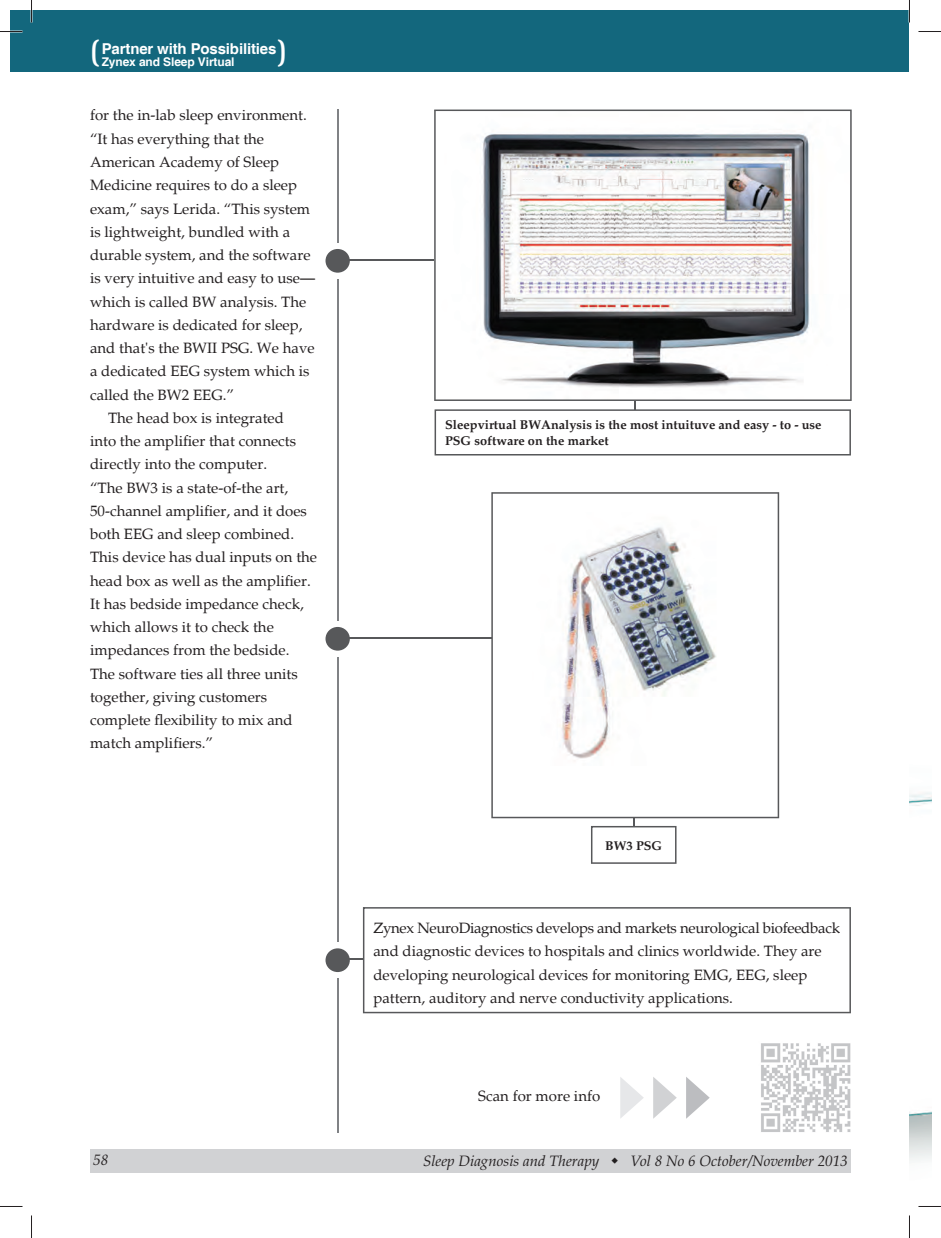
<style>
.page{position:relative;width:941px;height:1238px;background:#fff}
.page>*{position:absolute;margin:0;border:0;box-sizing:border-box;transform-origin:0 0}
.t1{font:700 30px "Rotis Semi Sans";color:#fff}
.t2{font:15px/23.2px "Palatino";color:#231f20}
.t3{font:italic 15px "Palatino";color:#231f20}
.t4{font:700 15px "Helvetica";letter-spacing:-.01em;color:#fff}
.t5{font:700 12.75px/15.8px "Palatino";color:#231f20}
.t6{font:700 12px "Helvetica";letter-spacing:-.01em;color:#fff}
</style>
<div class="page">
<div style="left:90px;top:1149px;width:760px;height:23px;background:#d1d2d4"></div>
<div style="left:10px;top:10px;width:899px;height:61px;background:#13677d"></div>
<hr style="left:337px;top:110px;width:1px;height:1022px;background:#808285">
<svg style="left:686px;top:1077px;width:23px;height:41px"></svg>
<svg style="left:653px;top:1077px;width:23px;height:41px"></svg>
<svg style="left:620px;top:1077px;width:24px;height:41px"></svg>
<div style="left:320px;top:243px;width:34px;height:35px;background:#fff"></div>
<div style="left:325px;top:249px;width:25px;height:24px;background:#57585a;border-radius:50%"></div>
<hr style="left:349px;top:259px;width:85px;height:2px;background:#57585a">
<div style="left:320px;top:621px;width:34px;height:35px;background:#fff"></div>
<div style="left:325px;top:627px;width:25px;height:23px;background:#57585a;border-radius:50%"></div>
<hr style="left:349px;top:637px;width:143px;height:2px;background:#57585a">
<div style="left:320px;top:942px;width:34px;height:35px;background:#fff"></div>
<div style="left:325px;top:948px;width:25px;height:24px;background:#57585a;border-radius:50%"></div>
<svg style="left:350px;top:958px;width:13px;height:2px"></svg>
<svg style="left:363px;top:907px;width:487px;height:106px"></svg>
<svg style="left:434px;top:401px;width:416px;height:54px"></svg>
<svg style="left:591px;top:818px;width:85px;height:45px"></svg>
<svg style="left:434px;top:110px;width:417px;height:291px"></svg>
<svg style="left:491px;top:492px;width:288px;height:326px"></svg>
<img style="left:909px;top:22px;width:22px;height:1139px">
<img style="left:761px;top:1043px;width:89px;height:89px">
<hr style="left:908px;top:0;width:2px;height:22px;background:#fff">
<svg style="left:0;top:31px;width:22px;height:1px"></svg>
<svg style="left:918px;top:31px;width:22px;height:1px"></svg>
<svg style="left:0;top:1206px;width:22px;height:1px"></svg>
<svg style="left:918px;top:1206px;width:22px;height:1px"></svg>
<svg style="left:31px;top:0;width:1px;height:22px"></svg>
<svg style="left:31px;top:1215px;width:1px;height:23px"></svg>
<svg style="left:909px;top:0;width:1px;height:22px"></svg>
<svg style="left:909px;top:1215px;width:1px;height:23px"></svg>
<h1 class="t1" style="left:90px;top:41px;width:11px">(</h1>
<h1 class="t1" style="left:278px;top:41px;width:11px">)</h1>
<p class="t4" style="left:102px;top:40px;width:176px">Partner with Possibilities</p>
<p class="t6" style="left:102px;top:55px;width:134px">Zynex and Sleep Virtual</p>
<p class="t2" style="left:90px;top:104px;width:218px">for the in-lab sleep environment.</p>
<p class="t2" style="left:90px;top:127px;width:176px">“It has everything that the</p>
<p class="t2" style="left:90px;top:150px;width:191px">American Academy of Sleep</p>
<p class="t2" style="left:90px;top:174px;width:209px">Medicine requires to do a sleep</p>
<p class="t2" style="left:90px;top:197px;width:222px">exam,” says Lerida. “This system</p>
<p class="t2" style="left:90px;top:220px;width:202px">is lightweight, bundled with a</p>
<p class="t2" style="left:90px;top:243px;width:222px">durable system, and the software</p>
<p class="t2" style="left:90px;top:267px;width:226px">is very intuitive and easy to use—</p>
<p class="t2" style="left:90px;top:290px;width:218px">which is called BW analysis. The</p>
<p class="t2" style="left:90px;top:313px;width:214px">hardware is dedicated for sleep,</p>
<p class="t2" style="left:90px;top:336px;width:226px">and that's the BWII PSG. We have</p>
<p class="t2" style="left:90px;top:360px;width:221px">a dedicated EEG system which is</p>
<p class="t2" style="left:90px;top:383px;width:145px">called the BW2 EEG.”</p>
<p class="t2" style="left:108px;top:406px;width:177px">The head box is integrated</p>
<p class="t2" style="left:90px;top:429px;width:208px">into the amplifier that connects</p>
<p class="t2" style="left:90px;top:453px;width:179px">directly into the computer.</p>
<p class="t2" style="left:90px;top:476px;width:200px">“The BW3 is a state-of-the art,</p>
<p class="t2" style="left:90px;top:499px;width:218px">50-channel amplifier, and it does</p>
<p class="t2" style="left:90px;top:522px;width:205px">both EEG and sleep combined.</p>
<p class="t2" style="left:90px;top:546px;width:228px">This device has dual inputs on the</p>
<p class="t2" style="left:90px;top:569px;width:222px">head box as well as the amplifier.</p>
<p class="t2" style="left:90px;top:592px;width:215px">It has bedside impedance check,</p>
<p class="t2" style="left:90px;top:615px;width:185px">which allows it to check the</p>
<p class="t2" style="left:90px;top:639px;width:201px">impedances from the bedside.</p>
<p class="t2" style="left:90px;top:662px;width:209px">The software ties all three units</p>
<p class="t2" style="left:90px;top:685px;width:179px">together, giving customers</p>
<p class="t2" style="left:90px;top:708px;width:204px">complete flexibility to mix and</p>
<p class="t2" style="left:90px;top:732px;width:125px">match amplifiers.”</p>
<p class="t5" style="left:445px;top:418px;width:378px">Sleepvirtual BWAnalysis is the most intuituve and easy - to - use<br>PSG software on the market</p>
<p class="t5" style="left:605px;top:838px;width:59px">BW3 PSG</p>
<p class="t2" style="left:373px;top:916px;width:468px">Zynex NeuroDiagnostics develops and markets neurological biofeedback and diagnostic devices to hospitals and clinics worldwide. They are developing neurological devices for monitoring EMG, EEG, sleep pattern, auditory and nerve conductivity applications.</p>
<p class="t2" style="left:478px;top:1084px;width:123px">Scan for more info</p>
<p class="t3" style="left:93px;top:1153px;width:16px">58</p>
<p class="t3" style="left:423px;top:1154px;width:178px">Sleep Diagnosis and Therapy</p>
<p class="t3" style="left:630px;top:1154px;width:219px">Vol 8 No 6 October/November 2013</p>
</div>
